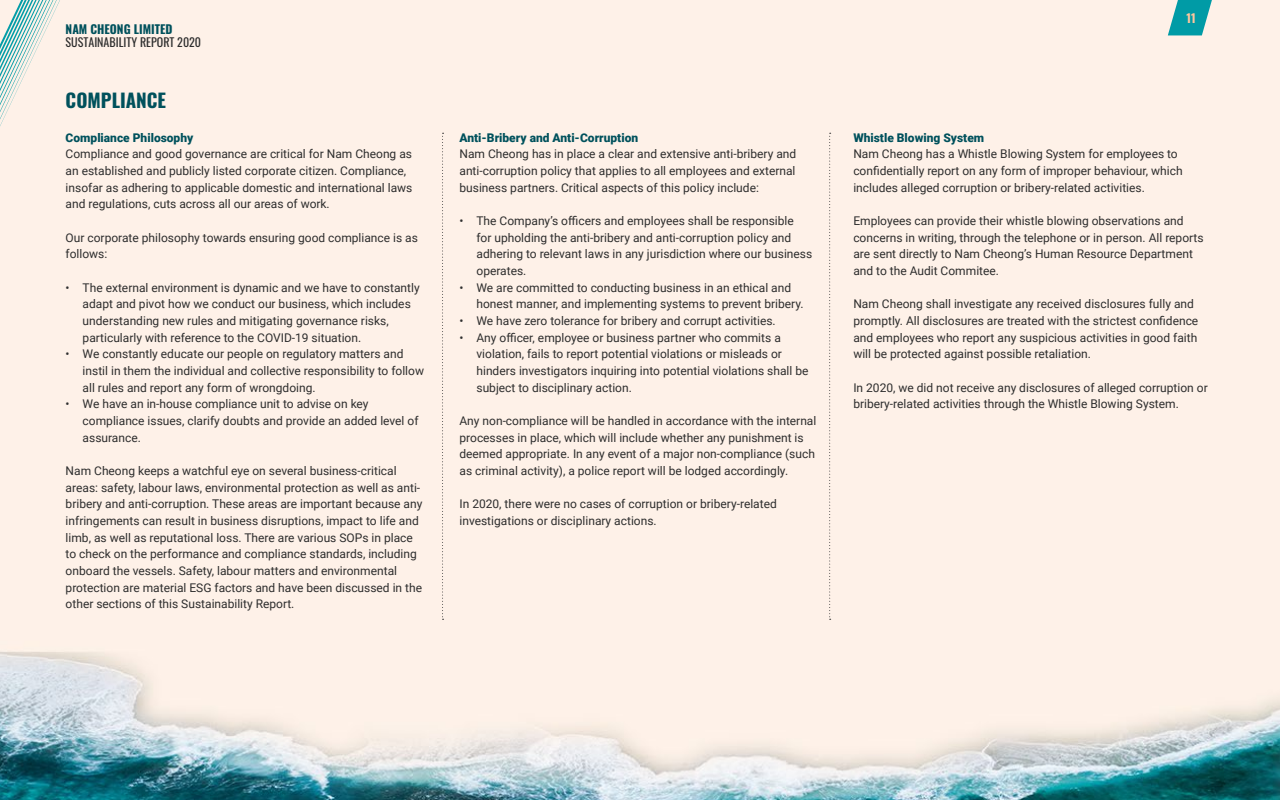
<style>
.page{position:relative;width:1280px;height:800px;background:#fff}
.page>*{position:absolute;margin:0;border:0;box-sizing:border-box;transform-origin:0 0}
.t1{font:700 19px "Oswald";color:#00515c}
.t2{font:12px/16.7px "Roboto";color:#2d2d2d}
.t3{font:900 12px "Roboto";color:#00515c}
.t4{font:12px "Oswald";color:#2d2d2d}
.t5{font:700 12px "Oswald";color:#00515c}
.t6{font:700 12px "Oswald";color:#ffc69d}
</style>
<div class="page">
<img style="left:0;top:0;width:1280px;height:800px">
<svg style="left:442px;top:133px;width:2px;height:487px"></svg>
<svg style="left:829px;top:133px;width:2px;height:487px"></svg>
<svg style="left:1168px;top:0;width:46px;height:35px;background:#42b1b7"></svg>
<svg style="left:0;top:0;width:95px;height:135px;background:#e9eae2"></svg>
<p class="t5" style="left:66px;top:23px;width:108px">NAM CHEONG LIMITED</p>
<p class="t4" style="left:66px;top:31px;width:137px">SUSTAINABILITY REPORT 2020</p>
<h1 class="t1" style="left:66px;top:91px;width:102px">COMPLIANCE</h1>
<p class="t3" style="left:66px;top:129px;width:129px">Compliance Philosophy</p>
<p class="t2" style="left:66px;top:145px;width:348px">Compliance and good governance are critical for Nam Cheong as an established and publicly listed corporate citizen. Compliance, insofar as adhering to applicable domestic and international laws and regulations, cuts across all our areas of work.</p>
<p class="t2" style="left:66px;top:229px;width:354px">Our corporate philosophy towards ensuring good compliance is as follows:</p>
<p class="t2" style="left:83px;top:279px;width:339px;text-indent:-17px">• The external environment is dynamic and we have to constantly adapt and pivot how we conduct our business, which includes understanding new rules and mitigating governance risks, particularly with reference to the COVID-19 situation.</p>
<p class="t2" style="left:83px;top:345px;width:343px;text-indent:-17px">• We constantly educate our people on regulatory matters and instil in them the individual and collective responsibility to follow all rules and report any form of wrongdoing.</p>
<p class="t2" style="left:83px;top:395px;width:337px;text-indent:-17px">• We have an in-house compliance unit to advise on key compliance issues, clarify doubts and provide an added level of assurance.</p>
<p class="t2" style="left:66px;top:462px;width:358px">Nam Cheong keeps a watchful eye on several business-critical areas: safety, labour laws, environmental protection as well as anti&shy;bribery and anti-corruption. These areas are important because any infringements can result in business disruptions, impact to life and limb, as well as reputational loss. There are various SOPs in place to check on the performance and compliance standards, including onboard the vessels. Safety, labour matters and environmental protection are material ESG factors and have been discussed in the other sections of this Sustainability Report.</p>
<p class="t3" style="left:459px;top:129px;width:180px">Anti-Bribery and Anti-Corruption</p>
<p class="t2" style="left:459px;top:145px;width:338px;text-align:justify">Nam Cheong has in place a clear and extensive anti-bribery and anti-corruption policy that applies to all employees and external business partners. Critical aspects of this policy include:</p>
<p class="t2" style="left:476px;top:212px;width:337px;text-indent:-17px">• The Company’s officers and employees shall be responsible<br>for upholding the anti-bribery and anti-corruption policy and adhering to relevant laws in any jurisdiction where our business operates.</p>
<p class="t2" style="left:476px;top:279px;width:329px;text-indent:-17px">• We are committed to conducting business in an ethical and honest manner, and implementing systems to prevent bribery.</p>
<p class="t2" style="left:459px;top:312px;width:318px">• We have zero tolerance for bribery and corrupt activities.</p>
<p class="t2" style="left:476px;top:329px;width:334px;text-indent:-17px">• Any officer, employee or business partner who commits a violation, fails to report potential violations or misleads or hinders investigators inquiring into potential violations shall be subject to disciplinary action.</p>
<p class="t2" style="left:459px;top:412px;width:358px">Any non-compliance will be handled in accordance with the internal processes in place, which will include whether any punishment is deemed appropriate. In any event of a major non-compliance (such as criminal activity), a police report will be lodged accordingly.</p>
<p class="t2" style="left:459px;top:495px;width:319px">In 2020, there were no cases of corruption or bribery-related investigations or disciplinary actions.</p>
<p class="t6" style="left:1186px;top:11px;width:11px">11</p>
<p class="t3" style="left:853px;top:129px;width:132px">Whistle Blowing System</p>
<p class="t2" style="left:853px;top:145px;width:331px">Nam Cheong has a Whistle Blowing System for employees to confidentially report on any form of improper behaviour, which includes alleged corruption or bribery-related activities.</p>
<p class="t2" style="left:853px;top:212px;width:352px">Employees can provide their whistle blowing observations and concerns in writing, through the telephone or in person. All reports are sent directly to Nam Cheong’s Human Resource Department and to the Audit Commitee.</p>
<p class="t2" style="left:853px;top:295px;width:346px">Nam Cheong shall investigate any received disclosures fully and promptly. All disclosures are treated with the strictest confidence and employees who report any suspicious activities in good faith will be protected against possible retaliation.</p>
<p class="t2" style="left:853px;top:379px;width:356px">In 2020, we did not receive any disclosures of alleged corruption or bribery-related activities through the Whistle Blowing System.</p>
</div>
